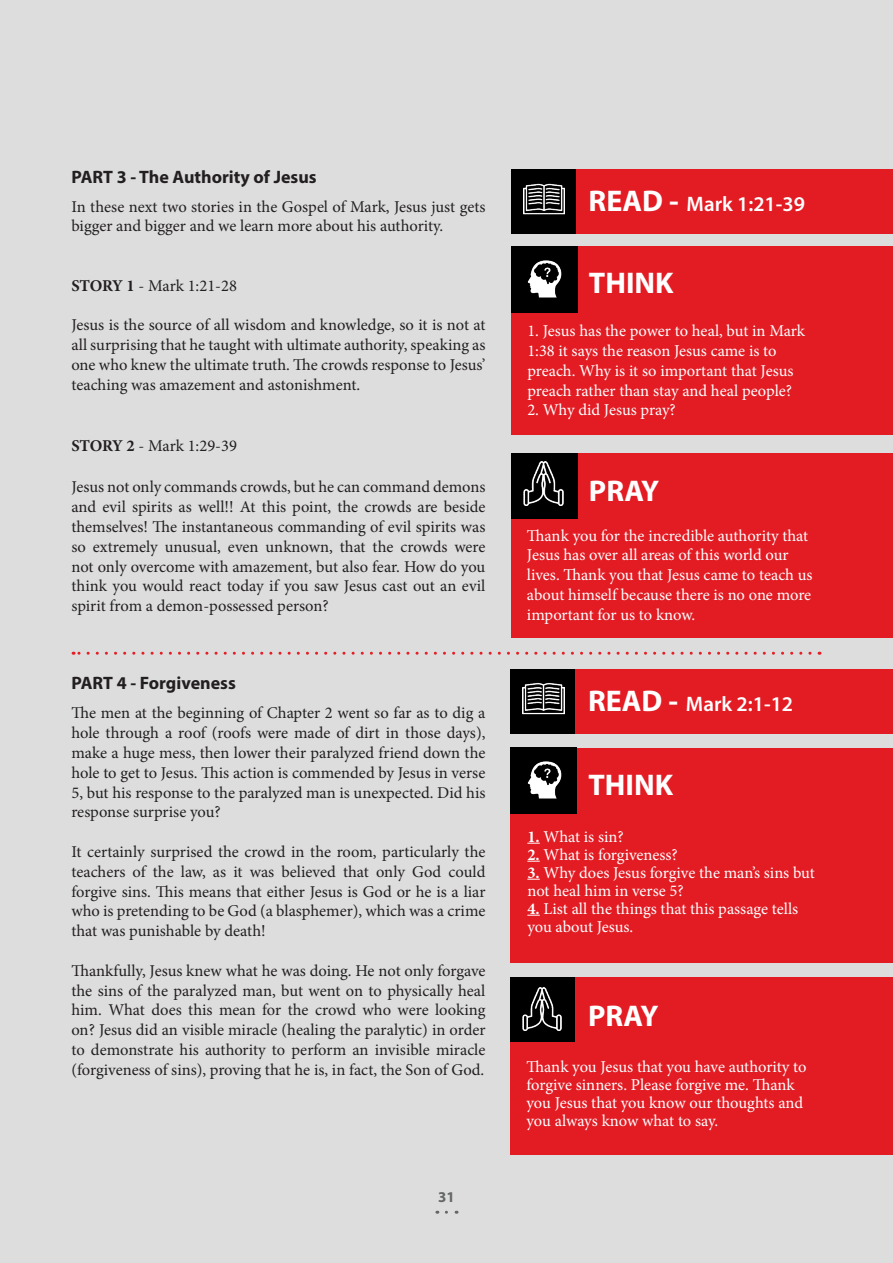
<style>
.page{position:relative;width:893px;height:1263px;background:#ddd}
.page>*{position:absolute;margin:0;border:0;box-sizing:border-box;transform-origin:0 0}
.t1{font:700 30px "Myriad Pro";color:#fff}
.t2{font:600 21px "Myriad Pro";color:#fff}
.t3{font:700 18px "Myriad Pro";color:#231f20}
.t4{font:16.5px/19.8px "Minion Pro";letter-spacing:-.005em;color:#231f20;text-align:justify}
.t5{font:16.5px/19.8px "Minion Pro";letter-spacing:-.005em;color:#fff}
.t6{font:700 15px "Myriad Pro";color:#656666}
.s1{font-weight:700}
.s2{font-weight:700;font-size:30px}
</style>
<div class="page">
<div style="left:511px;top:169px;width:382px;height:65px;background:#e31b23"></div>
<div style="left:511px;top:169px;width:64px;height:65px;background:#000"></div>
<img style="left:523px;top:183px;width:42px;height:32px">
<div style="left:511px;top:247px;width:382px;height:188px;background:#e31b23"></div>
<div style="left:511px;top:247px;width:66px;height:66px;background:#000"></div>
<img style="left:527px;top:260px;width:35px;height:38px">
<div style="left:511px;top:453px;width:382px;height:184px;background:#e31b23"></div>
<div style="left:511px;top:453px;width:66px;height:65px;background:#000"></div>
<img style="left:523px;top:462px;width:41px;height:43px">
<svg style="left:73px;top:652px;width:737px;height:3px"></svg>
<div style="left:510px;top:669px;width:383px;height:64px;background:#e31b23"></div>
<div style="left:510px;top:669px;width:65px;height:64px;background:#000"></div>
<img style="left:523px;top:683px;width:41px;height:32px">
<div style="left:510px;top:748px;width:383px;height:214px;background:#e31b23"></div>
<svg style="left:527px;top:843px;width:13px;height:1px"></svg>
<svg style="left:527px;top:861px;width:13px;height:1px"></svg>
<svg style="left:527px;top:879px;width:13px;height:1px"></svg>
<svg style="left:527px;top:915px;width:13px;height:1px"></svg>
<div style="left:510px;top:748px;width:66px;height:66px;background:#000"></div>
<img style="left:527px;top:761px;width:35px;height:38px">
<div style="left:510px;top:978px;width:383px;height:177px;background:#e31b23"></div>
<div style="left:510px;top:978px;width:65px;height:64px;background:#000"></div>
<img style="left:522px;top:987px;width:40px;height:43px">
<p class="t3" style="left:71px;top:165px;width:247px">PART 3 - The Authority of Jesus</p>
<p class="t4" style="left:71px;top:196px;width:416px">In these next two stories in the Gospel of Mark, Jesus just gets bigger and bigger and we learn more about his authority.</p>
<p class="t4" style="left:71px;top:276px;width:167px"><span class="s1">STORY 1</span> - Mark 1:21-28</p>
<p class="t4" style="left:71px;top:315px;width:416px">Jesus is the source of all wisdom and knowledge, so it is not at all surprising that he taught with ultimate authority, speaking as one who knew the ultimate truth. The crowds response to Jesus’ teaching was amazement and astonishment.</p>
<p class="t4" style="left:71px;top:436px;width:167px"><span class="s1">STORY 2</span> - Mark 1:29-39</p>
<p class="t4" style="left:71px;top:477px;width:416px">Jesus not only commands crowds, but he can command demons and evil spirits as well!! At this point, the crowds are beside themselves! The instantaneous commanding of evil spirits was so extremely unusual, even unknown, that the crowds were not only overcome with amazement, but also fear. How do you think you would react today if you saw Jesus cast out an evil spirit from a demon-possessed person?</p>
<p class="t3" style="left:71px;top:672px;width:166px">PART 4 - Forgiveness</p>
<p class="t4" style="left:71px;top:703px;width:416px">The men at the beginning of Chapter 2 went so far as to dig a hole through a roof (roofs were made of dirt in those days), make a huge mess, then lower their paralyzed friend down the hole to get to Jesus. This action is commended by Jesus in verse 5, but his response to the paralyzed man is unexpected. Did his response surprise you?</p>
<p class="t4" style="left:71px;top:842px;width:416px">It certainly surprised the crowd in the room, particularly the teachers of the law, as it was believed that only God could forgive sins. This means that either Jesus is God or he is a liar who is pretending to be God (a blasphemer), which was a crime that was punishable by death!</p>
<p class="t4" style="left:71px;top:961px;width:416px">Thankfully, Jesus knew what he was doing. He not only forgave the sins of the paralyzed man, but went on to physically heal him. What does this mean for the crowd who were looking on? Jesus did an visible miracle (healing the paralytic) in order to demonstrate his authority to perform an invisible miracle (forgiveness of sins), proving that he is, in fact, the Son of God.</p>
<p class="t6" style="left:438px;top:1187px;width:18px">31</p>
<p class="t2" style="left:589px;top:191px;width:218px"><span class="s2">READ -</span> Mark 1:21-39</p>
<p class="t1" style="left:589px;top:264px;width:86px">THINK</p>
<p class="t5" style="left:527px;top:321px;width:279px">1. Jesus has the power to heal, but in Mark 1:38 it says the reason Jesus came is to preach. Why is it so important that Jesus preach rather than stay and heal people?</p>
<p class="t5" style="left:527px;top:400px;width:150px">2. Why did Jesus pray?</p>
<p class="t1" style="left:589px;top:471px;width:72px">PRAY</p>
<p class="t5" style="left:527px;top:525px;width:287px">Thank you for the incredible authority that Jesus has over all areas of this world our lives. Thank you that Jesus came to teach us about himself because there is no one more important for us to know.</p>
<p class="t2" style="left:588px;top:690px;width:207px"><span class="s2">READ -</span> Mark 2:1-12</p>
<p class="t1" style="left:588px;top:765px;width:86px">THINK</p>
<p class="t5" style="left:527px;top:826px;width:98px"><span class="s1">1.</span> What is sin?</p>
<p class="t5" style="left:527px;top:844px;width:152px"><span class="s1">2.</span> What is forgiveness?</p>
<p class="t5" style="left:527px;top:863px;width:289px;line-height:18px"><span class="s1">3.</span> Why does Jesus forgive the man’s sins but not heal him in verse 5?</p>
<p class="t5" style="left:527px;top:899px;width:272px;line-height:18px"><span class="s1">4.</span> List all the things that this passage tells you about Jesus.</p>
<p class="t1" style="left:588px;top:996px;width:72px">PRAY</p>
<p class="t5" style="left:526px;top:1058px;width:282px;line-height:18px">Thank you Jesus that you have authority to forgive sinners. Please forgive me. Thank you Jesus that you know our thoughts and you always know what to say.</p>
</div>
